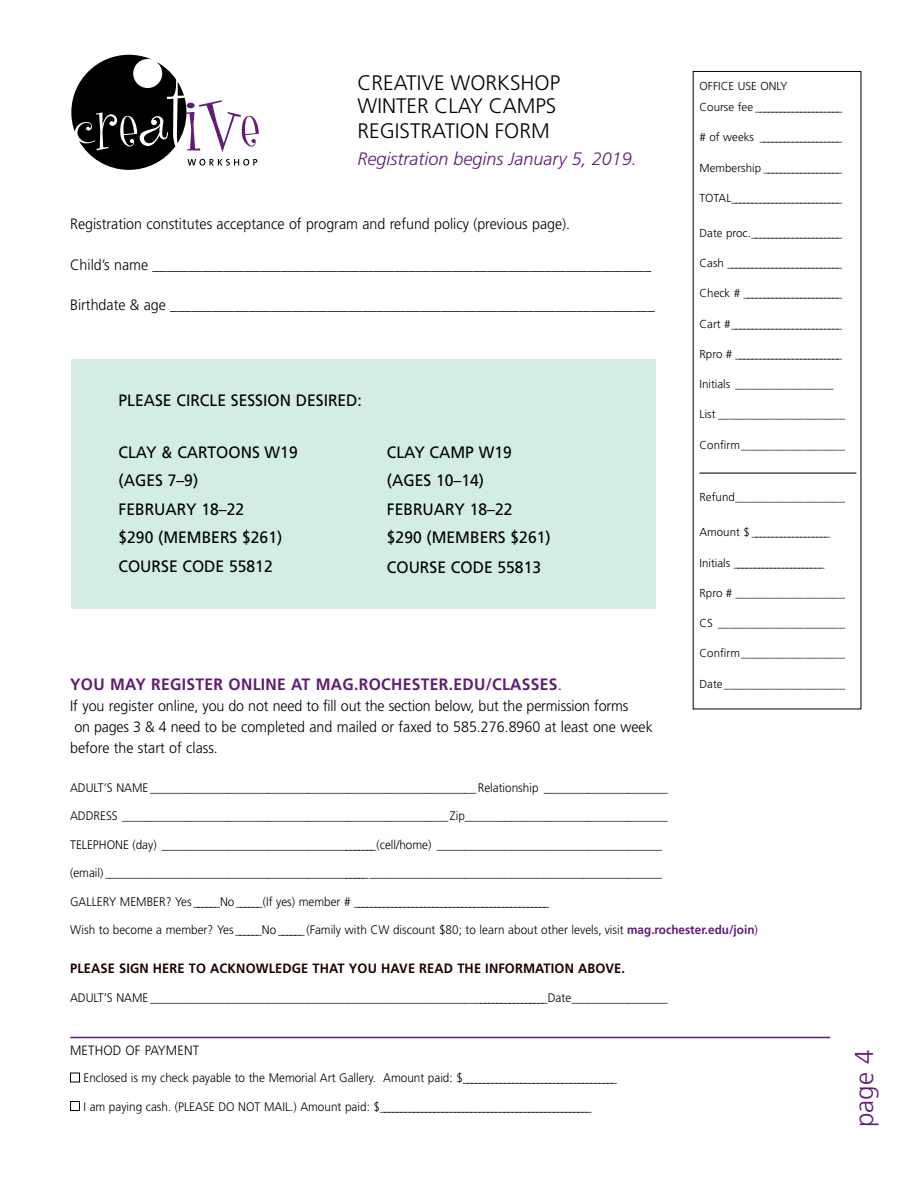
<style>
.page{position:relative;width:918px;height:1188px;background:#fff}
.page>*{position:absolute;margin:0;border:0;box-sizing:border-box;transform-origin:0 0}
.t1{font:300 25.95px "Frutiger";color:#611c75}
.t2{font:300 21px/22.5px "Frutiger";color:#000}
.t3{font:italic 300 18px "Frutiger";color:#611c75}
.t4{font:16.5px/28.5px "Frutiger";color:#000;scale:.95 1}
.t5{font:700 16.5px "Frutiger";letter-spacing:.02em;color:#611c75;scale:.95 1}
.t6{font:300 15px/21px "Frutiger";color:#000;scale:.95 1}
.t7{font:700 13.5px "Frutiger";letter-spacing:.01em;color:#1d0000;scale:.95 1}
.t8{font:300 13.5px "Frutiger";letter-spacing:.01em;color:#000;scale:.95 1}
.t9{font:300 12.3px "Frutiger";color:#000;scale:.95 1}
.t10{font:300 11.55px/21.3px "Frutiger";color:#000}
.s1{font-weight:300;color:#000}
.s2{font-weight:700;color:#611c75}
</style>
<div class="page">
<hr style="left:700px;top:473px;width:156px;height:1px;background:#000">
<hr style="left:70px;top:1037px;width:760px;height:1px;background:#611c75">
<div style="left:70px;top:1073px;width:10px;height:9px;border:1px solid #000"></div>
<div style="left:70px;top:1101px;width:10px;height:10px;border:1px solid #000"></div>
<svg style="left:71px;top:55px;width:188px;height:115px"></svg>
<div style="left:71px;top:359px;width:585px;height:249px;background:#d2ece6"></div>
<h2 class="t2" style="left:358px;top:72px;width:204px">CREATIVE WORKSHOP<br>WINTER CLAY CAMPS</h2>
<h2 class="t2" style="left:358px;top:120px;width:194px">REGISTRATION FORM</h2>
<h3 class="t3" style="left:358px;top:149px;width:281px">Registration begins January 5, 2019.</h3>
<p class="t10" style="left:700px;top:75px;width:144px">OFFICE USE ONLY<br>Course fee _____________________</p>
<p class="t10" style="left:700px;top:127px;width:144px"># of weeks ____________________</p>
<p class="t10" style="left:700px;top:157px;width:144px">Membership ___________________</p>
<p class="t10" style="left:700px;top:187px;width:144px">TOTAL___________________________</p>
<p class="t10" style="left:700px;top:222px;width:144px">Date proc. ______________________</p>
<p class="t10" style="left:700px;top:252px;width:144px">Cash ____________________________</p>
<p class="t10" style="left:700px;top:283px;width:144px">Check # ________________________</p>
<p class="t10" style="left:700px;top:313px;width:144px">Cart # ___________________________</p>
<p class="t10" style="left:700px;top:343px;width:144px">Rpro # __________________________</p>
<p class="t10" style="left:700px;top:373px;width:136px">Initials _________________</p>
<p class="t10" style="left:700px;top:404px;width:147px">List ______________________</p>
<p class="t10" style="left:700px;top:434px;width:147px">Confirm__________________</p>
<p class="t6" style="left:70px;top:213px;width:528px">Registration constitutes acceptance of program and refund policy (previous page).</p>
<p class="t6" style="left:70px;top:254px;width:613px">Child’s name ______________________________________________________________________</p>
<p class="t6" style="left:70px;top:294px;width:617px">Birthdate &amp; age ____________________________________________________________________</p>
<h3 class="t4" style="left:119px;top:387px;width:258px">PLEASE CIRCLE SESSION DESIRED:</h3>
<h3 class="t4" style="left:119px;top:438px;width:190px">CLAY &amp; CARTOONS W19 (AGES 7–9)<br>FEBRUARY 18–22<br>$290 (MEMBERS $261)<br>COURSE CODE 55812</h3>
<h3 class="t4" style="left:387px;top:438px;width:174px">CLAY CAMP W19 (AGES 10–14)<br>FEBRUARY 18–22 $290 (MEMBERS $261)</h3>
<p class="t10" style="left:700px;top:487px;width:147px">Refund___________________</p>
<p class="t10" style="left:700px;top:522px;width:132px">Amount $ ___________________</p>
<p class="t10" style="left:700px;top:552px;width:126px">Initials ______________________</p>
<p class="t10" style="left:700px;top:582px;width:147px">Rpro # ___________________</p>
<p class="t10" style="left:700px;top:612px;width:147px">CS ______________________</p>
<p class="t10" style="left:700px;top:643px;width:147px">Confirm__________________</p>
<p class="t10" style="left:700px;top:673px;width:147px">Date_____________________</p>
<h3 class="t4" style="left:387px;top:554px;width:164px">COURSE CODE 55813</h3>
<h3 class="t5" style="left:70px;top:674px;width:520px">YOU MAY REGISTER ONLINE AT MAG.ROCHESTER.EDU/CLASSES<span class="s1">.</span></h3>
<p class="t6" style="left:70px;top:695px;width:615px">If you register online, you do not need to fill out the section below, but the permission forms<br>on pages 3 &amp; 4 need to be completed and mailed or faxed to 585.276.8960 at least one week before the start of class.</p>
<p class="t9" style="left:70px;top:780px;width:87px">ADULT’S NAME __________________________________________________________</p>
<p class="t9" style="left:478px;top:780px;width:68px">Relationship ______________________</p>
<p class="t9" style="left:70px;top:809px;width:55px">ADDRESS ___________________________________________________________</p>
<p class="t9" style="left:450px;top:809px;width:20px">Zip ___________________________________</p>
<p class="t9" style="left:70px;top:837px;width:96px">TELEPHONE (day) _________________________________</p>
<p class="t9" style="left:346px;top:837px;width:94px">_______ (cell/home) _________________________________________</p>
<p class="t9" style="left:70px;top:866px;width:40px">(email) ___________________________________________</p>
<p class="t9" style="left:346px;top:866px;width:26px">_____ _____________________________________________________</p>
<p class="t9" style="left:70px;top:894px;width:506px">GALLERY MEMBER? Yes ______ No ______ (If yes) member # _______________________________________________</p>
<p class="t9" style="left:70px;top:923px;width:725px">Wish to become a member? Yes ______ No ______ (Family with CW discount $80; to learn about other levels, visit <span class="s2">mag.rochester.edu/join</span>)</p>
<p class="t7" style="left:70px;top:960px;width:586px">PLEASE SIGN HERE TO ACKNOWLEDGE THAT YOU HAVE READ THE INFORMATION ABOVE.</p>
<p class="t9" style="left:70px;top:990px;width:87px">ADULT’S NAME __________________________________________________________</p>
<p class="t9" style="left:476px;top:990px;width:105px">_________________ Date ________________</p>
<p class="t8" style="left:70px;top:1043px;width:137px">METHOD OF PAYMENT</p>
<p class="t9" style="left:83px;top:1071px;width:563px">Enclosed is my check payable to the Memorial Art Gallery. Amount paid: $_____________________________________</p>
<p class="t9" style="left:83px;top:1100px;width:536px">I am paying cash. (PLEASE DO NOT MAIL.) Amount paid: $___________________________________________________</p>
<h1 class="t1" style="left:849px;top:1127px;width:79px;rotate:-90deg">page 4</h1>
</div>
